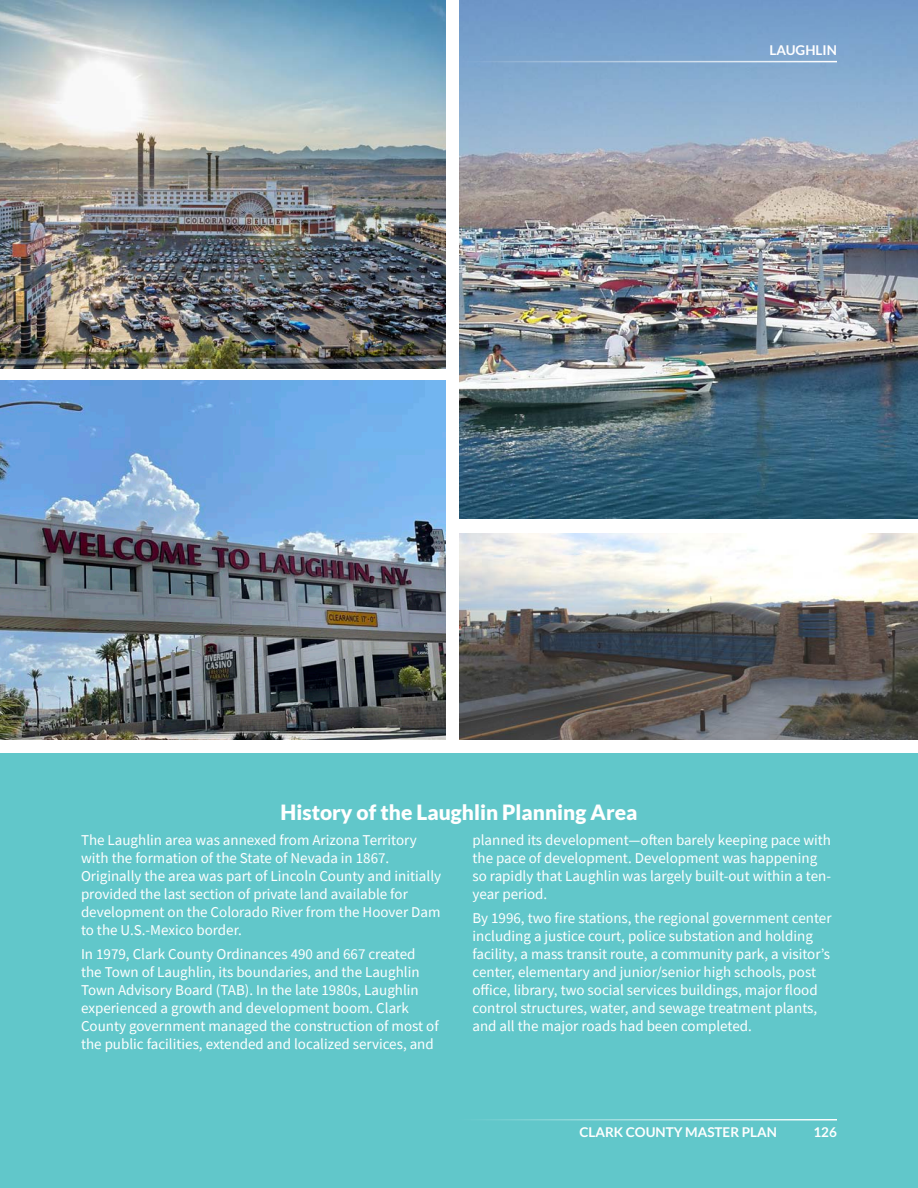
<style>
.page{position:relative;width:918px;height:1188px;background:#fff}
.page>*{position:absolute;margin:0;border:0;box-sizing:border-box;transform-origin:0 0}
.Heading_3{font:900 21px "Lato";color:#fff}
.White_Body_Text{font:15px/18px "Source Sans Pro";color:#fff}
.t1{font:700 13.5px "Lato";color:#fff}
</style>
<div class="page">
<div style="left:0;top:754px;width:918px;height:434px;background:#61c7ca"></div>
<img style="left:0;top:0;width:446px;height:368px">
<img style="left:459px;top:0;width:459px;height:518px">
<img style="left:0;top:380px;width:446px;height:359px">
<img style="left:459px;top:534px;width:459px;height:205px">
<hr style="left:459px;top:1119px;width:378px;height:1px;background:#fff">
<hr style="left:459px;top:61px;width:378px;height:1px;background:#fff">
<p class="t1" style="left:770px;top:42px;width:18px">LAUGHL</p>
<p class="t1" style="left:823px;top:42px;width:13px">IN</p>
<p class="Heading_3" style="left:281px;top:800px;width:358px">History of the Laughlin Planning Area</p>
<p class="White_Body_Text" style="left:81px;top:831px;width:362px">The Laughlin area was annexed from Arizona Territory with the formation of the State of Nevada in 1867.<br>Originally the area was part of Lincoln County and initially provided the last section of private land available for development on the Colorado River from the Hoover Dam to the U.S.-Mexico border.</p>
<p class="White_Body_Text" style="left:81px;top:945px;width:359px">In 1979, Clark County Ordinances 490 and 667 created the Town of Laughlin, its boundaries, and the Laughlin Town Advisory Board (TAB). In the late 1980s, Laughlin experienced a growth and development boom. Clark County government managed the construction of most of the public facilities, extended and localized services, and</p>
<p class="White_Body_Text" style="left:472px;top:831px;width:360px">planned its development—often barely keeping pace with the pace of development. Development was happening so rapidly that Laughlin was largely built-out within a ten&shy;year period.</p>
<p class="White_Body_Text" style="left:472px;top:909px;width:361px">By 1996, two fire stations, the regional government center including a justice court, police substation and holding facility, a mass transit route, a community park, a visitor’s center, elementary and junior/senior high schools, post office, library, two social services buildings, major flood control structures, water, and sewage treatment plants, and all the major roads had been completed.</p>
<p class="t1" style="left:579px;top:1125px;width:199px">CLARK COUNTY MASTER PLAN</p>
<p class="t1" style="left:813px;top:1125px;width:25px">126</p>
</div>
